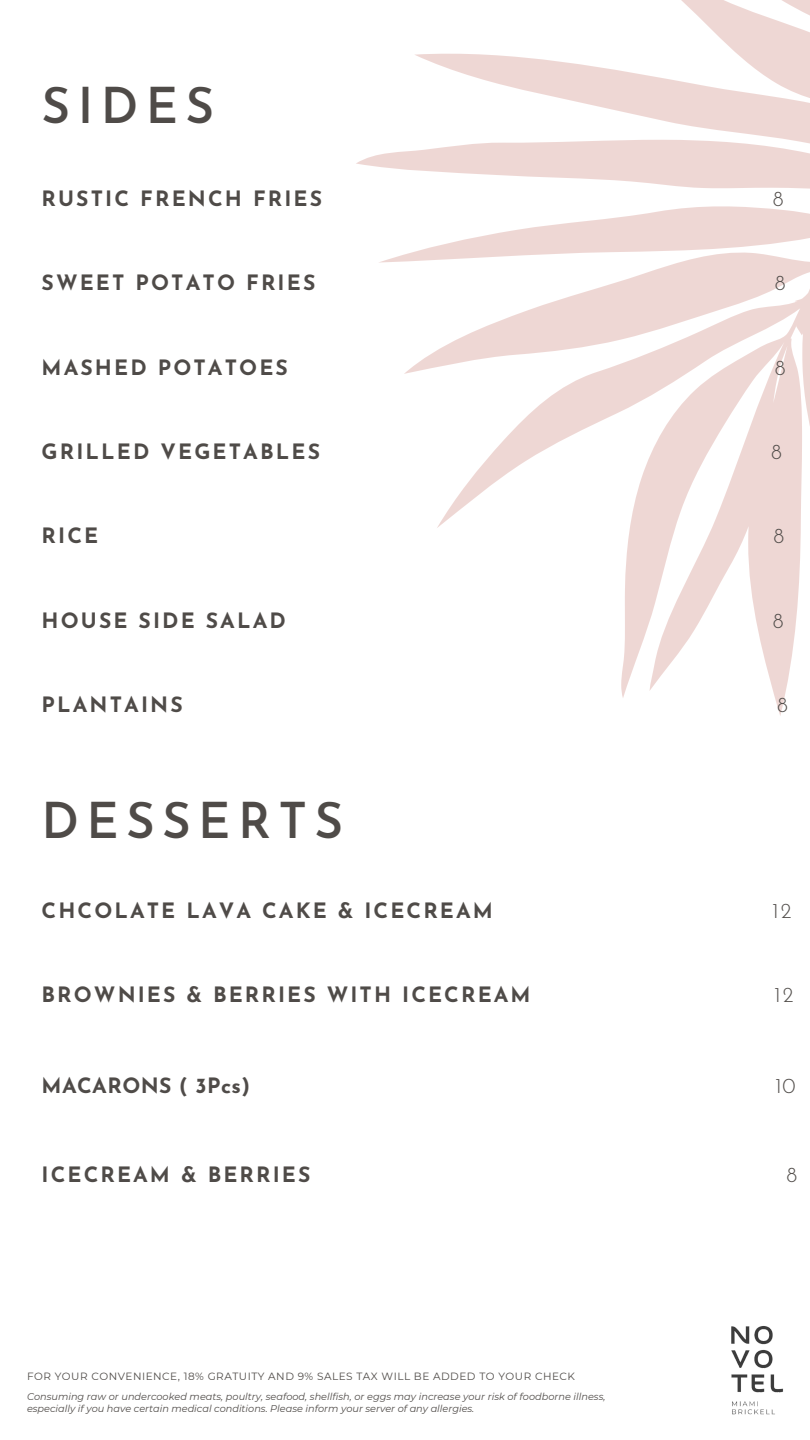
<style>
.page{position:relative;width:810px;height:1440px;background:#fff}
.page>*{position:absolute;margin:0;border:0;box-sizing:border-box;transform-origin:0 0}
.t1{font:600 49.35px "Josefin Sans";letter-spacing:.15em;color:#4f4b48}
.t2{font:700 21.15px "Josefin Sans";letter-spacing:.1em;color:#4f4b48}
.t3{font:300 21.15px "Josefin Sans";color:#4f4b48}
.t4{font:700 21.15px "Josefin Sans";letter-spacing:.02em;color:#4f4b48}
.t5{font:10.5px "Montserrat";letter-spacing:.045em;color:#4f4b48}
.t6{font:italic 9.75px/11.2px "Montserrat";color:#4f4b48}
</style>
<div class="page">
<svg style="left:356px;top:8px;width:454px;height:708px"></svg>
<img style="left:731px;top:1326px;width:52px;height:89px">
<p class="t1" style="left:42px;top:86px;width:174px">SIDES</p>
<p class="t2" style="left:42px;top:190px;width:282px">RUSTIC FRENCH FRIES</p>
<p class="t3" style="left:773px;top:190px;width:12px">8</p>
<p class="t2" style="left:42px;top:274px;width:275px">SWEET POTATO FRIES</p>
<p class="t3" style="left:775px;top:274px;width:12px">8</p>
<p class="t2" style="left:42px;top:359px;width:248px">MASHED POTATOES</p>
<p class="t3" style="left:775px;top:359px;width:12px">8</p>
<p class="t2" style="left:42px;top:443px;width:280px">GRILLED VEGETABLES</p>
<p class="t3" style="left:771px;top:443px;width:12px">8</p>
<p class="t2" style="left:42px;top:528px;width:58px">RICE</p>
<p class="t3" style="left:774px;top:528px;width:12px">8</p>
<p class="t2" style="left:42px;top:612px;width:246px">HOUSE SIDE SALAD</p>
<p class="t3" style="left:773px;top:612px;width:12px">8</p>
<p class="t2" style="left:42px;top:696px;width:143px">PLANTAINS</p>
<p class="t3" style="left:777px;top:696px;width:12px">8</p>
<p class="t1" style="left:42px;top:801px;width:303px">DESSERTS</p>
<p class="t2" style="left:42px;top:902px;width:453px">CHCOLATE LAVA CAKE &amp; ICECREAM</p>
<p class="t3" style="left:772px;top:902px;width:21px">12</p>
<p class="t2" style="left:42px;top:986px;width:491px">BROWNIES &amp; BERRIES WITH ICECREAM</p>
<p class="t3" style="left:774px;top:986px;width:21px">12</p>
<p class="t4" style="left:42px;top:1077px;width:210px">MACARONS ( 3Pcs)</p>
<p class="t3" style="left:775px;top:1077px;width:22px">10</p>
<p class="t2" style="left:42px;top:1166px;width:270px">ICECREAM &amp; BERRIES</p>
<p class="t3" style="left:786px;top:1166px;width:12px">8</p>
<p class="t5" style="left:27px;top:1370px;width:550px">FOR YOUR CONVENIENCE, 18% GRATUITY AND 9% SALES TAX WILL BE ADDED TO YOUR CHECK</p>
<p class="t6" style="left:27px;top:1391px;width:580px">Consuming raw or undercooked meats, poultry, seafood, shellfish, or eggs may increase your risk of foodborne illness, especially if you have certain medical conditions. Please inform your server of any allergies.</p>
</div>
